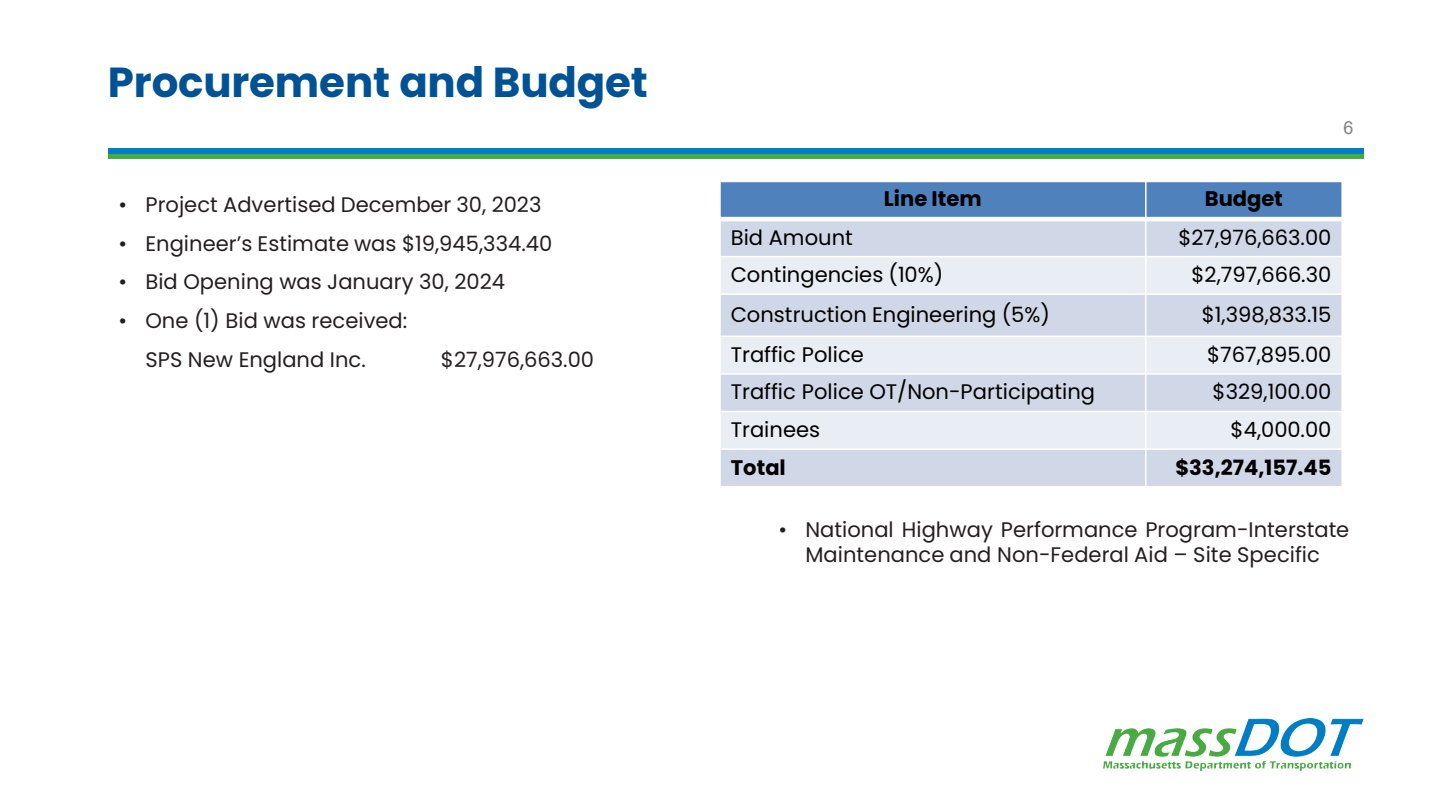
<style>
.page{position:relative;width:1440px;height:810px;background:#fff}
.page>*{position:absolute;margin:0;border:0;box-sizing:border-box;transform-origin:0 0}
.t1{font:700 42px "Poppins";letter-spacing:-.005em;color:#005295}
.t2{font:21px/25.2px "Poppins";color:#231f20;text-align:center}
.t3{font:21px "Poppins";color:#000}
.t4{font:700 21px "Poppins";color:#000}
.t5{font:18px "Arial";color:#808285}
</style>
<div class="page">
<div style="left:108px;top:154px;width:1256px;height:5px;background:#49a942"></div>
<div style="left:108px;top:148px;width:1256px;height:6px;background:#007dc3"></div>
<img style="left:1104px;top:719px;width:259px;height:52px">
<div style="left:720px;top:181px;width:426px;height:38px;background:#4f81bd"></div>
<div style="left:1146px;top:181px;width:196px;height:38px;background:#4f81bd"></div>
<div style="left:720px;top:219px;width:426px;height:38px;background:#d0d8e8"></div>
<div style="left:1146px;top:219px;width:196px;height:38px;background:#d0d8e8"></div>
<div style="left:720px;top:257px;width:426px;height:37px;background:#e9edf4"></div>
<div style="left:1146px;top:257px;width:196px;height:37px;background:#e9edf4"></div>
<div style="left:720px;top:294px;width:426px;height:42px;background:#d0d8e8"></div>
<div style="left:1146px;top:294px;width:196px;height:42px;background:#d0d8e8"></div>
<div style="left:720px;top:336px;width:426px;height:38px;background:#e9edf4"></div>
<div style="left:1146px;top:336px;width:196px;height:38px;background:#e9edf4"></div>
<div style="left:720px;top:374px;width:426px;height:38px;background:#d0d8e8"></div>
<div style="left:1146px;top:374px;width:196px;height:38px;background:#d0d8e8"></div>
<div style="left:720px;top:412px;width:426px;height:37px;background:#e9edf4"></div>
<div style="left:1146px;top:412px;width:196px;height:37px;background:#e9edf4"></div>
<div style="left:720px;top:449px;width:426px;height:38px;background:#d0d8e8"></div>
<div style="left:1146px;top:449px;width:196px;height:38px;background:#d0d8e8"></div>
<hr style="left:1145px;top:181px;width:2px;height:306px;background:#fff">
<hr style="left:719px;top:217px;width:624px;height:4px;background:#fff">
<hr style="left:719px;top:256px;width:624px;height:1px;background:#fff">
<hr style="left:719px;top:293px;width:624px;height:2px;background:#fff">
<hr style="left:719px;top:336px;width:624px;height:1px;background:#fff">
<hr style="left:719px;top:373px;width:624px;height:2px;background:#fff">
<hr style="left:719px;top:411px;width:624px;height:1px;background:#fff">
<hr style="left:719px;top:448px;width:624px;height:2px;background:#fff">
<hr style="left:719px;top:181px;width:2px;height:306px;background:#fff">
<hr style="left:1341px;top:181px;width:2px;height:306px;background:#fff">
<hr style="left:719px;top:181px;width:624px;height:1px;background:#fff">
<hr style="left:719px;top:486px;width:624px;height:1px;background:#fff">
<h2 class="t1" style="left:108px;top:58px;width:541px">Procurement and Budget</h2>
<p class="t2" style="left:118px;top:192px;width:424px">• Project Advertised December 30, 2023</p>
<p class="t2" style="left:118px;top:231px;width:435px">• Engineer’s Estimate was $19,945,334.40</p>
<p class="t2" style="left:118px;top:270px;width:388px">• Bid Opening was January 30, 2024</p>
<p class="t2" style="left:118px;top:308px;width:290px">• One (1) Bid was received:</p>
<p class="t2" style="left:145px;top:347px;width:222px">SPS New England Inc.</p>
<p class="t2" style="left:441px;top:347px;width:155px">$27,976,663.00</p>
<p class="t5" style="left:1344px;top:116px;width:12px">6</p>
<p class="t4" style="left:884px;top:187px;width:99px">Line Item</p>
<p class="t4" style="left:1205px;top:187px;width:80px">Budget</p>
<p class="t3" style="left:731px;top:225px;width:124px">Bid Amount</p>
<p class="t3" style="left:1178px;top:225px;width:155px">$27,976,663.00</p>
<p class="t3" style="left:731px;top:263px;width:214px">Contingencies (10%)</p>
<p class="t3" style="left:1192px;top:263px;width:141px">$2,797,666.30</p>
<p class="t3" style="left:731px;top:302px;width:321px">Construction Engineering (5%)</p>
<p class="t3" style="left:1202px;top:302px;width:131px">$1,398,833.15</p>
<p class="t3" style="left:731px;top:342px;width:135px">Traffic Police</p>
<p class="t3" style="left:1207px;top:342px;width:126px">$767,895.00</p>
<p class="t3" style="left:731px;top:380px;width:366px">Traffic Police OT/Non-Participating</p>
<p class="t3" style="left:1213px;top:380px;width:120px">$329,100.00</p>
<p class="t3" style="left:731px;top:417px;width:91px">Trainees</p>
<p class="t3" style="left:1231px;top:417px;width:102px">$4,000.00</p>
<p class="t4" style="left:731px;top:455px;width:56px">Total</p>
<p class="t4" style="left:1175px;top:455px;width:158px">$33,274,157.45</p>
<p class="t2" style="left:778px;top:517px;width:572px">• National Highway Performance Program-Interstate<br>Maintenance and Non-Federal Aid – Site Specific</p>
</div>
